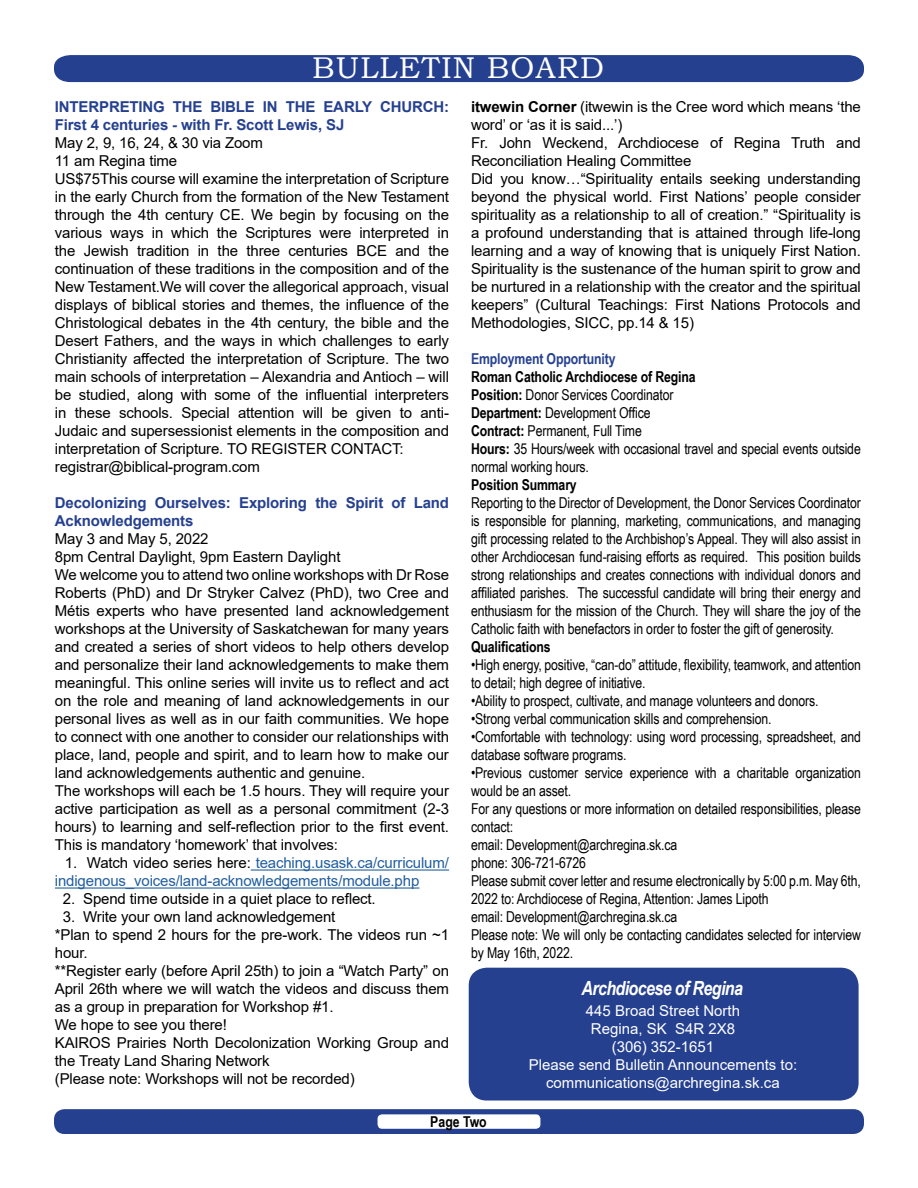
<style>
.page{position:relative;width:918px;height:1188px;background:#fff}
.page>*{position:absolute;margin:0;border:0;box-sizing:border-box;transform-origin:0 0}
.t1{font:30px "Bookman Old Style";letter-spacing:.04em;color:#fff}
.t2{font:italic 700 19.5px "Arial Narrow";letter-spacing:-.03em;color:#fff}
.t3{font:15px/18px "Arial";letter-spacing:-.01em;color:#000}
.t4{font:15px/18px "Arial Narrow";letter-spacing:-.01em;color:#000}
.t5{font:700 15px/18px "Arial";letter-spacing:-.01em;color:#25408f}
.t6{font:15px/18px "Arial";color:#fff;text-align:center}
.t7{font:15px/18px "Arial";letter-spacing:-.01em;color:#215e9e}
.t8{font:700 15px "Arial Narrow";letter-spacing:-.01em;color:#000}
.t9{font:700 15px "Arial Narrow";letter-spacing:-.01em;color:#25408f}
.s1{color:#000}
.s2{font-weight:700}
</style>
<div class="page">
<div style="left:54px;top:55px;width:810px;height:27px;background:#25408f"></div>
<div style="left:54px;top:1109px;width:810px;height:25px;background:#25408f;border-radius:10px"></div>
<div style="left:378px;top:1114px;width:162px;height:15px;background:#fff;border-radius:5px"></div>
<hr style="left:251px;top:869px;width:198px;height:2px;background:#215e9e">
<hr style="left:55px;top:887px;width:364px;height:2px;background:#215e9e">
<div style="left:469px;top:968px;width:390px;height:133px;background:#25408f;border-radius:18px"></div>
<h1 class="t1" style="left:312px;top:48px;width:293px">BULLETIN BOARD</h1>
<p class="t5" style="left:55px;top:98px;width:396px">INTERPRETING THE BIBLE IN THE EARLY CHURCH:<br>First 4 centuries - with Fr. Scott Lewis, SJ</p>
<p class="t3" style="left:55px;top:134px;width:396px">May 2, 9, 16, 24, &amp; 30 via Zoom<br>11 am Regina time<br>US$75This course will examine the interpretation of Scripture in the early Church from the formation of the New Testament through the 4th century CE. We begin by focusing on the various ways in which the Scriptures were interpreted in the Jewish tradition in the three centuries BCE and the continuation of these traditions in the composition and of the New Testament.We will cover the allegorical approach, visual displays of biblical stories and themes, the influence of the Christological debates in the 4th century, the bible and the Desert Fathers, and the ways in which challenges to early Christianity affected the interpretation of Scripture. The two main schools of interpretation – Alexandria and Antioch – will be studied, along with some of the influential interpreters in these schools. Special attention will be given to anti-Judaic and supersessionist elements in the composition and interpretation of Scripture. TO REGISTER CONTACT: registrar@biblical-program.com</p>
<p class="t5" style="left:55px;top:494px;width:396px">Decolonizing Ourselves: Exploring the Spirit of Land<br>Acknowledgements</p>
<p class="t3" style="left:55px;top:530px;width:396px">May 3 and May 5, 2022<br>8pm Central Daylight, 9pm Eastern Daylight<br>We welcome you to attend two online workshops with Dr Rose Roberts (PhD) and Dr Stryker Calvez (PhD), two Cree and Métis experts who have presented land acknowledgement workshops at the University of Saskatchewan for many years and created a series of short videos to help others develop and personalize their land acknowledgements to make them meaningful. This online series will invite us to reflect and act on the role and meaning of land acknowledgements in our personal lives as well as in our faith communities. We hope to connect with one another to consider our relationships with place, land, people and spirit, and to learn how to make our land acknowledgements authentic and genuine.<br>The workshops will each be 1.5 hours. They will require your active participation as well as a personal commitment (2-3 hours) to learning and self-reflection prior to the first event.<br>This is mandatory ‘homework’ that involves:</p>
<p class="t7" style="left:55px;top:854px;width:396px;text-indent:10px"><span class="s1">1. Watch video series here:</span> teaching.usask.ca/curriculum/ indigenous_voices/land-acknowledgements/module.php</p>
<p class="t3" style="left:63px;top:890px;width:314px">2. Spend time outside in a quiet place to reflect.</p>
<p class="t3" style="left:55px;top:908px;width:396px;text-indent:8px">3. Write your own land acknowledgement<br>*Plan to spend 2 hours for the pre-work. The videos run ~1 hour.<br>**Register early (before April 25th) to join a “Watch Party” on April 26th where we will watch the videos and discuss them as a group in preparation for Workshop #1.<br>We hope to see you there!<br>KAIROS Prairies North Decolonization Working Group and the Treaty Land Sharing Network<br>(Please note: Workshops will not be recorded)</p>
<p class="t3" style="left:471px;top:98px;width:391px"><span class="s2">itwewin Corner</span> (itwewin is the Cree word which means ‘the word’ or ‘as it is said...’)<br>Fr. John Weckend, Archdiocese of Regina Truth and Reconciliation Healing Committee<br>Did you know…“Spirituality entails seeking understanding beyond the physical world. First Nations’ people consider spirituality as a relationship to all of creation.” “Spirituality is a profound understanding that is attained through life-long learning and a way of knowing that is uniquely First Nation.<br>Spirituality is the sustenance of the human spirit to grow and be nurtured in a relationship with the creator and the spiritual keepers” (Cultural Teachings: First Nations Protocols and Methodologies, SICC, pp.14 &amp; 15)</p>
<p class="t9" style="left:471px;top:348px;width:146px">Employment Opportunity</p>
<p class="t4" style="left:471px;top:368px;width:391px"><span class="s2">Roman Catholic Archdiocese of Regina<br>Position:</span> Donor Services Coordinator<br><span class="s2">Department:</span> Development Office<br><span class="s2">Contract:</span> Permanent, Full Time<br><span class="s2">Hours:</span> 35 Hours/week with occasional travel and special events outside normal working hours.</p>
<p class="t8" style="left:471px;top:474px;width:107px">Position Summary</p>
<p class="t4" style="left:471px;top:494px;width:391px;text-align:justify">Reporting to the Director of Development, the Donor Services Coordinator is responsible for planning, marketing, communications, and managing gift processing related to the Archbishop’s Appeal. They will also assist in other Archdiocesan fund-raising efforts as required. This position builds strong relationships and creates connections with individual donors and affiliated parishes. The successful candidate will bring their energy and enthusiasm for the mission of the Church. They will share the joy of the Catholic faith with benefactors in order to foster the gift of generosity.</p>
<p class="t8" style="left:471px;top:636px;width:81px">Qualifications</p>
<p class="t4" style="left:471px;top:656px;width:391px">•High energy, positive, “can-do” attitude, flexibility, teamwork, and attention to detail; high degree of initiative.</p>
<p class="t4" style="left:471px;top:692px;width:349px">•Ability to prospect, cultivate, and manage volunteers and donors.</p>
<p class="t4" style="left:471px;top:710px;width:302px">•Strong verbal communication skills and comprehension.</p>
<p class="t4" style="left:471px;top:728px;width:391px">•Comfortable with technology: using word processing, spreadsheet, and database software programs.</p>
<p class="t4" style="left:471px;top:764px;width:391px">•Previous customer service experience with a charitable organization would be an asset.<br>For any questions or more information on detailed responsibilities, please contact:<br>email: Development@archregina.sk.ca<br>phone: 306-721-6726<br>Please submit cover letter and resume electronically by 5:00 p.m. May 6th, 2022 to: Archdiocese of Regina, Attention: James Lipoth<br>email: Development@archregina.sk.ca<br>Please note: We will only be contacting candidates selected for interview by May 16th, 2022.</p>
<h2 class="t2" style="left:581px;top:974px;width:163px">Archdiocese of Regina</h2>
<p class="t6" style="left:529px;top:1002px;width:270px">445 Broad Street North<br>Regina, SK S4R 2X8<br>(306) 352-1651<br>Please send Bulletin Announcements to: communications@archregina.sk.ca</p>
<p class="t8" style="left:430px;top:1110px;width:58px">Page Two</p>
</div>
